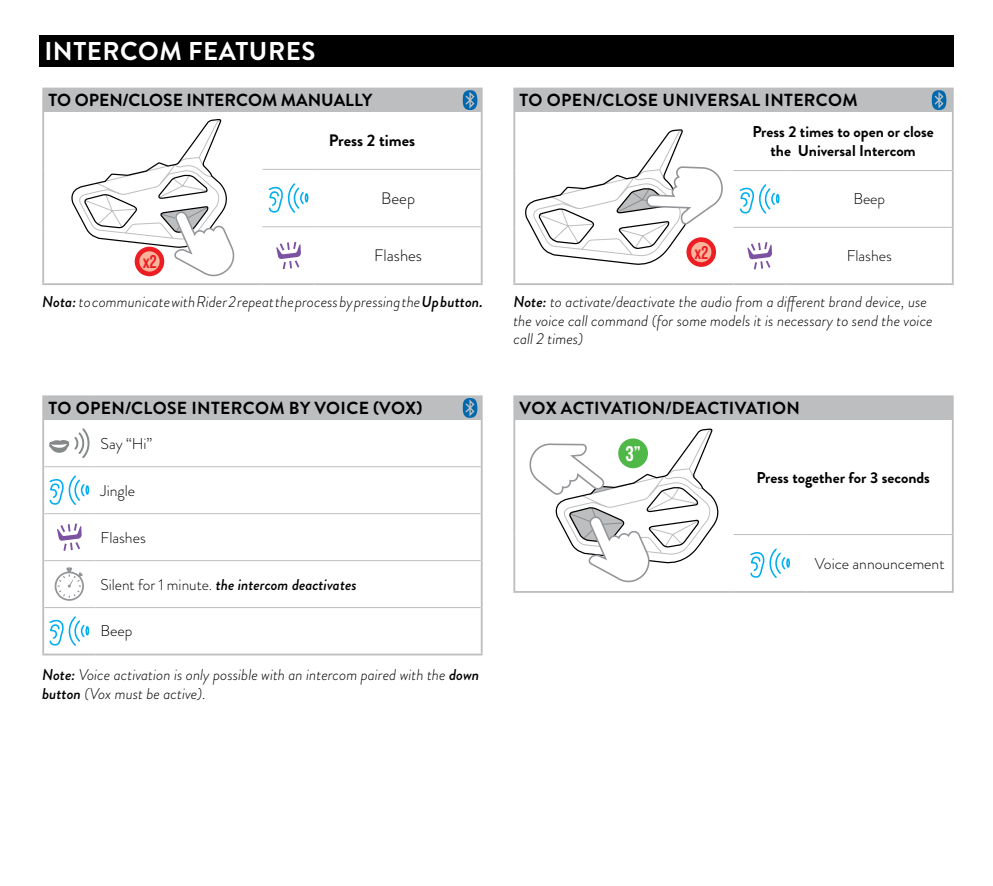
<style>
.page{position:relative;width:993px;height:886px;background:#fff}
.page>*{position:absolute;margin:0;border:0;box-sizing:border-box;transform-origin:0 0}
.t1{font:700 25.75px "Brandon Grotesque";letter-spacing:.02em;color:#fff}
.t2{font:700 21.25px "Bebas Neue";color:#fff}
.t3{font:700 18.5px "Bebas Neue Pro";color:#ed1d24}
.t4{font:700 17.5px "Brandon Grotesque";letter-spacing:.02em;color:#000}
.t5{font:700 17.5px "Brandon Grotesque";color:#000}
.t6{font:700 16.5px "Brandon Grotesque";color:#000}
.t7{font:300 16.5px "Brandon Grotesque";color:#000}
.t8{font:italic 300 15.75px/18.5px "Brandon Grotesque";color:#000}
.t9{font:700 15.75px/18.8px "Brandon Grotesque";color:#000;text-align:center}
.t10{font:300 15.75px "Brandon Grotesque";color:#000}
.t11{font:italic 500 15.75px "Brandon Grotesque";color:#000}
.s1{font-weight:500}
.s2{font-weight:300;font-style:normal}
</style>
<div class="page">
<div style="left:43px;top:89px;width:438px;height:23px;background:#bcbec0"></div>
<hr style="left:262px;top:169px;width:52px;height:1px;background:#bcbec0">
<hr style="left:314px;top:169px;width:166px;height:1px;background:#bcbec0">
<hr style="left:262px;top:226px;width:52px;height:1px;background:#bcbec0">
<hr style="left:314px;top:226px;width:166px;height:1px;background:#bcbec0">
<hr style="left:480px;top:112px;width:2px;height:57px;background:#bcbec0">
<hr style="left:480px;top:169px;width:2px;height:58px;background:#bcbec0">
<hr style="left:480px;top:227px;width:2px;height:56px;background:#bcbec0">
<hr style="left:42px;top:283px;width:220px;height:2px;background:#bcbec0">
<hr style="left:262px;top:283px;width:52px;height:2px;background:#bcbec0">
<hr style="left:314px;top:283px;width:168px;height:2px;background:#bcbec0">
<hr style="left:42px;top:112px;width:2px;height:57px;background:#bcbec0">
<hr style="left:42px;top:169px;width:2px;height:58px;background:#bcbec0">
<hr style="left:42px;top:227px;width:2px;height:56px;background:#bcbec0">
<hr style="left:42px;top:89px;width:2px;height:23px;background:#bcbec0">
<hr style="left:480px;top:89px;width:2px;height:23px;background:#bcbec0">
<hr style="left:42px;top:88px;width:220px;height:1px;background:#bcbec0">
<hr style="left:262px;top:88px;width:52px;height:1px;background:#bcbec0">
<hr style="left:314px;top:88px;width:168px;height:1px;background:#bcbec0">
<svg style="left:71px;top:119px;width:164px;height:157px"></svg>
<div style="left:135px;top:247px;width:29px;height:29px;background:#ed1d24;border-radius:50%"></div>
<div style="left:139px;top:251px;width:20px;height:21px;background:#f9b49b;border-radius:50%"></div>
<svg style="left:268px;top:183px;width:40px;height:30px"></svg>
<svg style="left:276px;top:242px;width:25px;height:27px"></svg>
<div style="left:43px;top:396px;width:438px;height:24px;background:#bcbec0"></div>
<hr style="left:42px;top:395px;width:53px;height:2px;background:#bcbec0">
<hr style="left:42px;top:397px;width:2px;height:23px;background:#bcbec0">
<hr style="left:95px;top:395px;width:387px;height:2px;background:#bcbec0">
<hr style="left:480px;top:397px;width:2px;height:23px;background:#bcbec0">
<hr style="left:42px;top:420px;width:2px;height:47px;background:#bcbec0">
<hr style="left:42px;top:467px;width:2px;height:47px;background:#bcbec0">
<hr style="left:42px;top:514px;width:2px;height:47px;background:#bcbec0">
<hr style="left:42px;top:561px;width:2px;height:46px;background:#bcbec0">
<hr style="left:42px;top:607px;width:2px;height:46px;background:#bcbec0">
<hr style="left:42px;top:653px;width:53px;height:2px;background:#bcbec0">
<hr style="left:44px;top:466px;width:51px;height:1px;background:#bcbec0">
<hr style="left:44px;top:513px;width:51px;height:1px;background:#bcbec0">
<hr style="left:44px;top:560px;width:51px;height:1px;background:#bcbec0">
<hr style="left:44px;top:607px;width:51px;height:1px;background:#bcbec0">
<hr style="left:480px;top:420px;width:2px;height:47px;background:#bcbec0">
<hr style="left:95px;top:466px;width:385px;height:1px;background:#bcbec0">
<hr style="left:480px;top:467px;width:2px;height:47px;background:#bcbec0">
<hr style="left:480px;top:514px;width:2px;height:47px;background:#bcbec0">
<hr style="left:480px;top:561px;width:2px;height:46px;background:#bcbec0">
<hr style="left:95px;top:513px;width:385px;height:1px;background:#bcbec0">
<hr style="left:95px;top:560px;width:385px;height:1px;background:#bcbec0">
<hr style="left:95px;top:607px;width:385px;height:1px;background:#bcbec0">
<hr style="left:480px;top:607px;width:2px;height:46px;background:#bcbec0">
<hr style="left:95px;top:653px;width:387px;height:2px;background:#bcbec0">
<svg style="left:49px;top:428px;width:41px;height:30px"></svg>
<svg style="left:49px;top:475px;width:40px;height:30px"></svg>
<div style="left:85px;top:485px;width:4px;height:10px;border:2px solid #00aeef;border-radius:50%"></div>
<svg style="left:57px;top:523px;width:25px;height:28px"></svg>
<svg style="left:55px;top:567px;width:29px;height:34px"></svg>
<svg style="left:49px;top:616px;width:40px;height:30px"></svg>
<div style="left:514px;top:396px;width:438px;height:24px;background:#bcbec0"></div>
<hr style="left:733px;top:534px;width:73px;height:1px;background:#bcbec0">
<hr style="left:806px;top:534px;width:145px;height:1px;background:#bcbec0">
<hr style="left:951px;top:420px;width:2px;height:114px;background:#bcbec0">
<hr style="left:951px;top:534px;width:2px;height:57px;background:#bcbec0">
<hr style="left:513px;top:420px;width:2px;height:114px;background:#bcbec0">
<hr style="left:513px;top:534px;width:2px;height:57px;background:#bcbec0">
<hr style="left:513px;top:395px;width:220px;height:2px;background:#bcbec0">
<hr style="left:733px;top:395px;width:73px;height:2px;background:#bcbec0">
<hr style="left:806px;top:395px;width:147px;height:2px;background:#bcbec0">
<hr style="left:513px;top:591px;width:220px;height:2px;background:#bcbec0">
<hr style="left:733px;top:591px;width:73px;height:2px;background:#bcbec0">
<hr style="left:806px;top:591px;width:147px;height:2px;background:#bcbec0">
<hr style="left:513px;top:397px;width:2px;height:23px;background:#bcbec0">
<hr style="left:951px;top:397px;width:2px;height:23px;background:#bcbec0">
<svg style="left:529px;top:428px;width:190px;height:154px"></svg>
<div style="left:618px;top:438px;width:29px;height:30px;background:#50b848;border-radius:50%"></div>
<svg style="left:750px;top:548px;width:39px;height:30px"></svg>
<div style="left:514px;top:89px;width:438px;height:23px;background:#bcbec0"></div>
<hr style="left:951px;top:112px;width:2px;height:59px;background:#bcbec0">
<hr style="left:733px;top:170px;width:52px;height:1px;background:#bcbec0">
<hr style="left:785px;top:170px;width:166px;height:1px;background:#bcbec0">
<hr style="left:733px;top:227px;width:52px;height:1px;background:#bcbec0">
<hr style="left:785px;top:227px;width:166px;height:1px;background:#bcbec0">
<hr style="left:951px;top:171px;width:2px;height:56px;background:#bcbec0">
<hr style="left:951px;top:227px;width:2px;height:56px;background:#bcbec0">
<hr style="left:513px;top:283px;width:220px;height:2px;background:#bcbec0">
<hr style="left:733px;top:283px;width:52px;height:2px;background:#bcbec0">
<hr style="left:785px;top:283px;width:168px;height:2px;background:#bcbec0">
<hr style="left:513px;top:112px;width:2px;height:59px;background:#bcbec0">
<hr style="left:513px;top:171px;width:2px;height:56px;background:#bcbec0">
<hr style="left:513px;top:227px;width:2px;height:56px;background:#bcbec0">
<hr style="left:513px;top:89px;width:2px;height:23px;background:#bcbec0">
<hr style="left:951px;top:89px;width:2px;height:23px;background:#bcbec0">
<hr style="left:513px;top:88px;width:220px;height:1px;background:#bcbec0">
<hr style="left:733px;top:88px;width:52px;height:1px;background:#bcbec0">
<hr style="left:785px;top:88px;width:168px;height:1px;background:#bcbec0">
<svg style="left:525px;top:129px;width:197px;height:137px"></svg>
<svg style="left:686px;top:237px;width:29px;height:30px"></svg>
<div style="left:691px;top:242px;width:20px;height:20px;background:#f9b49b;border-radius:50%"></div>
<svg style="left:739px;top:184px;width:40px;height:30px"></svg>
<svg style="left:747px;top:242px;width:25px;height:27px"></svg>
<svg style="left:462px;top:90px;width:16px;height:20px"></svg>
<svg style="left:462px;top:398px;width:16px;height:20px"></svg>
<svg style="left:931px;top:90px;width:15px;height:20px"></svg>
<div style="left:39px;top:35px;width:914px;height:32px;background:#000"></div>
<h1 class="t1" style="left:44px;top:33px;width:272px">INTERCOM FEATURES</h1>
<p class="t5" style="left:49px;top:88px;width:325px">TO OPEN/CLOSE INTERCOM MANUALLY</p>
<p class="t6" style="left:329px;top:129px;width:88px">Press 2 times</p>
<p class="t3" style="left:143px;top:251px;width:15px">x2</p>
<p class="t7" style="left:381px;top:187px;width:35px">Beep</p>
<p class="t7" style="left:374px;top:244px;width:49px">Flashes</p>
<p class="t8" style="left:42px;top:293px;width:442px"><span class="s1">Nota:</span> to communicate with Rider 2 repeat the process by pressing the <span class="s1">Up button.</span></p>
<p class="t4" style="left:49px;top:396px;width:375px">TO OPEN/CLOSE INTERCOM BY VOICE (VOX)</p>
<p class="t10" style="left:101px;top:432px;width:53px">Say “Hi”</p>
<p class="t10" style="left:101px;top:479px;width:36px">Jingle</p>
<p class="t10" style="left:101px;top:526px;width:47px">Flashes</p>
<p class="t11" style="left:101px;top:573px;width:257px"><span class="s2">Silent for 1 minute.</span> the intercom deactivates</p>
<p class="t10" style="left:101px;top:620px;width:33px">Beep</p>
<p class="t8" style="left:42px;top:666px;width:439px"><span class="s1">Note:</span> Voice activation is only possible with an intercom paired with the <span class="s1">down button</span> (Vox must be active).</p>
<p class="t4" style="left:519px;top:88px;width:339px">TO OPEN/CLOSE UNIVERSAL INTERCOM</p>
<p class="t3" style="left:694px;top:242px;width:15px">x2</p>
<p class="t9" style="left:752px;top:123px;width:183px">Press 2 times to open or close the Universal Intercom</p>
<p class="t10" style="left:853px;top:188px;width:33px">Beep</p>
<p class="t10" style="left:846px;top:245px;width:47px">Flashes</p>
<p class="t8" style="left:513px;top:293px;width:421px"><span class="s1">Note:</span> to activate/deactivate the audio from a different brand device, use the voice call command (for some models it is necessary to send the voice call 2 times)</p>
<p class="t4" style="left:519px;top:396px;width:282px">VOX ACTIVATION/DEACTIVATION</p>
<h2 class="t2" style="left:625px;top:442px;width:17px">3”</h2>
<p class="t9" style="left:756px;top:468px;width:175px">Press together for 3 seconds</p>
<p class="t10" style="left:814px;top:552px;width:131px">Voice announcement</p>
</div>
